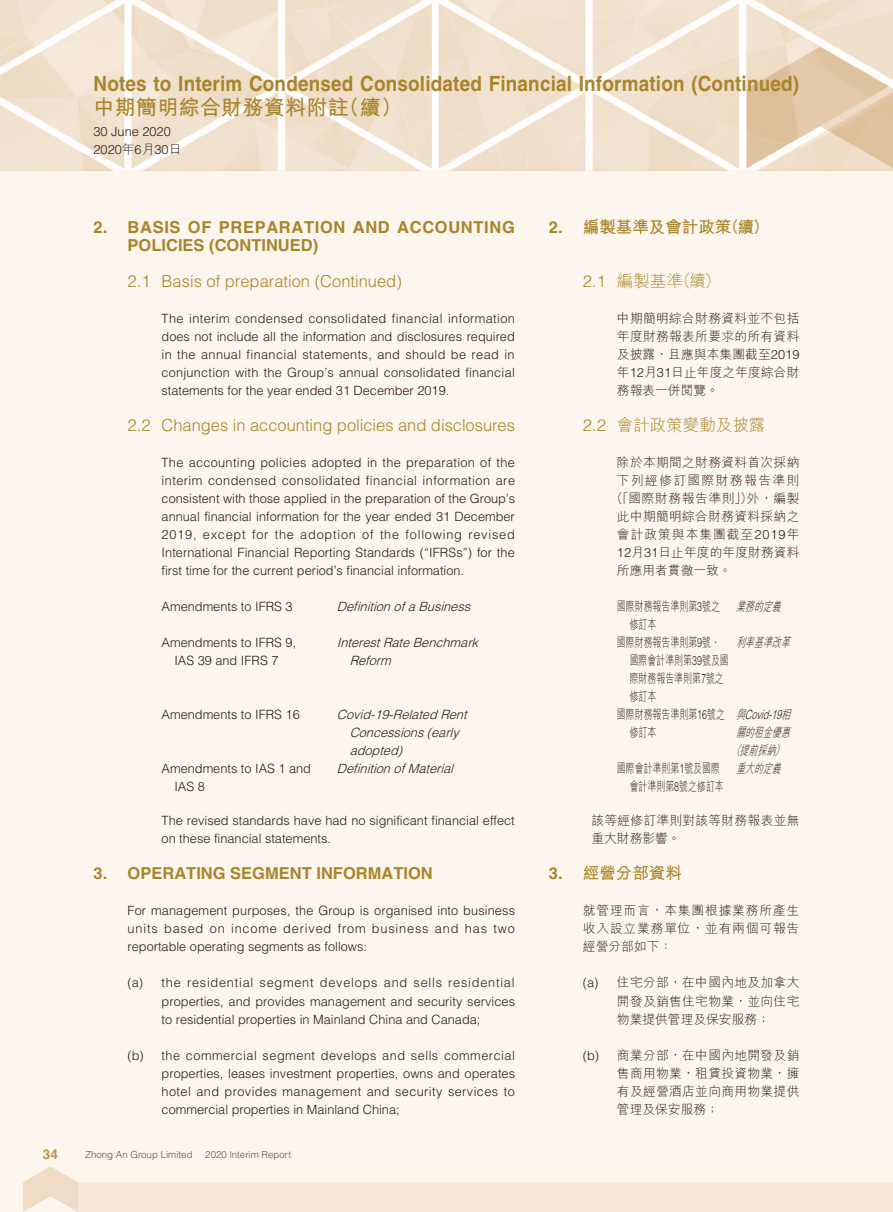
<style>
.page{position:relative;width:893px;height:1212px;background:#fff}
.page>*{position:absolute;margin:0;border:0;box-sizing:border-box;transform-origin:0 0}
.t1{font:700 21px "Helvetica LT Std";letter-spacing:.01em;color:#a9842a;scale:.9 1}
.t2{font:700 21px "M Hei HK";letter-spacing:.015em;color:#a9842a}
.t3{font:300 16.5px "Helvetica LT Std";color:#a9842a}
.t4{font:700 16.5px/18px "Helvetica LT Std";letter-spacing:.04em;color:#a9842a}
.t5{font:700 16.5px "Helvetica LT Std";color:#a9842a}
.t6{font:700 16.5px "M Hei HK";color:#a9842a}
.t7{font:300 16.5px "M Hei HK";color:#a9842a}
.t8{font:700 13.5px "Helvetica LT Std";color:#bd9b55}
.t9{font:300 12.75px/18px "Helvetica LT Std";color:#231f20;text-align:justify}
.t10{font:300 12.75px/18px "M Hei HK";letter-spacing:.025em;color:#231f20;text-align:justify}
.t11{font:italic 300 12.75px/18px "Helvetica LT Std";color:#231f20}
.t12{font:300 12.75px/18px "M Hei HK";color:#231f20;scale:.7 1}
.t13{font:italic 300 12.75px/18px "M Hei HK";color:#231f20;text-align:center;scale:.7 1}
.t14{font:300 12.75px "M Hei HK";letter-spacing:.045em;color:#231f20}
.t15{font:300 12.75px "M Hei HK";letter-spacing:.005em;color:#231f20}
.t16{font:300 12.75px "M Hei HK";letter-spacing:.08em;color:#231f20}
.t17{font:300 12.75px "M Hei HK";letter-spacing:.11em;color:#231f20}
.t18{font:italic 300 12.75px "Helvetica LT Std";color:#231f20;scale:.7 1}
.t19{font:300 12.75px "M Hei HK";color:#231f20}
.t20{font:300 9.75px "Helvetica LT Std";color:#57585a}
.s1{font-family:"M Hei HK"}
.s2{font-family:"Helvetica LT Std"}
</style>
<div class="page">
<img style="left:0;top:0;width:893px;height:170px">
<div style="left:0;top:170px;width:893px;height:1042px;background:#fcf6ef"></div>
<svg style="left:747px;top:47px;width:146px;height:121px;background:#e6cfb2"></svg>
<h1 class="t1" style="left:94px;top:71px;width:786px">Notes to Interim Condensed Consolidated Financial Information (Continued)</h1>
<h1 class="t2" style="left:94px;top:92px;width:310px">中期簡明綜合財務資料附註（續）</h1>
<p class="t9" style="left:94px;top:122px;width:89px">30 June 2020<br>2020<span class="s1">年</span>6<span class="s1">月</span>30<span class="s1">日</span></p>
<p class="t4" style="left:128px;top:218px;width:389px;text-indent:-34px">2. BASIS OF PREPARATION AND ACCOUNTING<br>POLICIES (CONTINUED)</p>
<p class="t3" style="left:128px;top:271px;width:276px">2.1 Basis of preparation (Continued)</p>
<p class="t9" style="left:162px;top:309px;width:355px">The interim condensed consolidated financial information does not include all the information and disclosures required in the annual financial statements, and should be read in conjunction with the Group’s annual consolidated financial statements for the year ended 31 December 2019.</p>
<p class="t3" style="left:128px;top:415px;width:389px">2.2 Changes in accounting policies and disclosures</p>
<p class="t9" style="left:162px;top:453px;width:355px">The accounting policies adopted in the preparation of the interim condensed consolidated financial information are consistent with those applied in the preparation of the Group’s annual financial information for the year ended 31 December 2019, except for the adoption of the following revised International Financial Reporting Standards (“IFRSs”) for the first time for the current period’s financial information.</p>
<p class="t9" style="left:162px;top:597px;width:133px">Amendments to IFRS 3</p>
<p class="t11" style="left:337px;top:597px;width:139px">DefinitionofaBusiness</p>
<p class="t9" style="left:162px;top:633px;width:136px;text-align:center">Amendments to IFRS 9,<br>IAS 39 and IFRS 7</p>
<p class="t11" style="left:350px;top:633px;width:134px;text-indent:-13px">InterestRateBenchmark<br>Reform</p>
<p class="t9" style="left:162px;top:705px;width:140px">Amendments to IFRS 16</p>
<p class="t11" style="left:350px;top:705px;width:123px;text-indent:-13px">Covid-19-RelatedRent<br>Concessions(early adopted)</p>
<p class="t9" style="left:174px;top:759px;width:138px;text-indent:-13px">Amendments to IAS 1 and<br>IAS 8</p>
<p class="t11" style="left:337px;top:759px;width:122px">DefinitionofMaterial</p>
<p class="t9" style="left:162px;top:812px;width:355px">The revised standards have had no significant financial effect on these financial statements.</p>
<p class="t5" style="left:94px;top:863px;width:341px">3. OPERATING SEGMENT INFORMATION</p>
<p class="t9" style="left:128px;top:902px;width:389px">For management purposes, the Group is organised into business units based on income derived from business and has two reportable operating segments as follows:</p>
<p class="t9" style="left:162px;top:974px;width:355px;text-indent:-34px">(a) the residential segment develops and sells residential properties, and provides management and security services to residential properties in Mainland China and Canada;</p>
<p class="t9" style="left:162px;top:1046px;width:355px;text-indent:-34px">(b) the commercial segment develops and sells commercial properties, leases investment properties, owns and operates hotel and provides management and security services to commercial properties in Mainland China;</p>
<p class="t8" style="left:43px;top:1146px;width:17px">34</p>
<p class="t20" style="left:85px;top:1149px;width:109px">Zhong An Group Limited</p>
<p class="t20" style="left:205px;top:1149px;width:87px">2020 lnterim Report</p>
<p class="t6" style="left:549px;top:215px;width:222px"><span class="s2">2.</span> 編製基準及會計政策（續）</p>
<p class="t7" style="left:583px;top:272px;width:139px"><span class="s2">2.1</span> 編製基準（續）</p>
<p class="t10" style="left:617px;top:309px;width:184px">中期簡明綜合財務資料並不包括年度財務報表所要求的所有資料及披露，且應與本集團截至<span class="s2">2019</span>年<span class="s2">12</span>月<span class="s2">31</span>日止年度之年度綜合財務報表一併閱覽。</p>
<p class="t7" style="left:583px;top:416px;width:184px"><span class="s2">2.2</span> 會計政策變動及披露</p>
<p class="t10" style="left:617px;top:453px;width:184px">除於本期間之財務資料首次採納</p>
<p class="t17" style="left:617px;top:474px;width:184px">下列經修訂國際財務報告準則</p>
<p class="t14" style="left:610px;top:492px;width:190px">（「國際財務報告準則」）外，編製</p>
<p class="t10" style="left:617px;top:507px;width:184px">此中期簡明綜合財務資料採納之</p>
<p class="t16" style="left:617px;top:528px;width:184px">會計政策與本集團截至<span class="s2">2019</span>年</p>
<p class="t15" style="left:617px;top:546px;width:184px"><span class="s2">12</span>月<span class="s2">31</span>日止年度的年度財務資料</p>
<p class="t19" style="left:617px;top:564px;width:116px">所應用者貫徹一致。</p>
<p class="t12" style="left:630px;top:597px;width:131px;text-indent:-13px">國際財務報告準則第<span class="s2">3</span>號之修訂本</p>
<p class="t13" style="left:736px;top:597px;width:70px">業務的定義</p>
<p class="t12" style="left:630px;top:633px;width:143px;text-indent:-13px">國際財務報告準則第<span class="s2">9</span>號、國際會計準則第<span class="s2">39</span>號及國際財務報告準則第<span class="s2">7</span>號之修訂本</p>
<p class="t13" style="left:736px;top:633px;width:83px">利率基準改革</p>
<p class="t12" style="left:630px;top:705px;width:138px;text-indent:-13px">國際財務報告準則第<span class="s2">16</span>號之修訂本</p>
<p class="t18" style="left:736px;top:706px;width:84px"><span class="s1">與</span>Covid-19<span class="s1">相</span></p>
<p class="t13" style="left:731px;top:723px;width:89px">關的租金優惠（提前採納）</p>
<p class="t12" style="left:630px;top:759px;width:136px;text-indent:-13px">國際會計準則第<span class="s2">1</span>號及國際會計準則第<span class="s2">8</span>號之修訂本</p>
<p class="t13" style="left:736px;top:759px;width:70px">重大的定義</p>
<p class="t10" style="left:591px;top:811px;width:210px">該等經修訂準則對該等財務報表並無重大財務影響。</p>
<p class="t6" style="left:549px;top:861px;width:135px"><span class="s2">3.</span> 經營分部資料</p>
<p class="t10" style="left:583px;top:901px;width:218px">就管理而言，本集團根據業務所產生收入設立業務單位，並有兩個可報告經營分部如下：</p>
<p class="t10" style="left:617px;top:973px;width:184px;text-indent:-34px"><span class="s2">(a)</span> 住宅分部，在中國內地及加拿大開發及銷售住宅物業，並向住宅物業提供管理及保安服務；</p>
<p class="t10" style="left:617px;top:1045px;width:184px;text-indent:-34px"><span class="s2">(b)</span> 商業分部，在中國內地開發及銷售商用物業，租賃投資物業，擁有及經營酒店並向商用物業提供管理及保安服務；</p>
</div>
